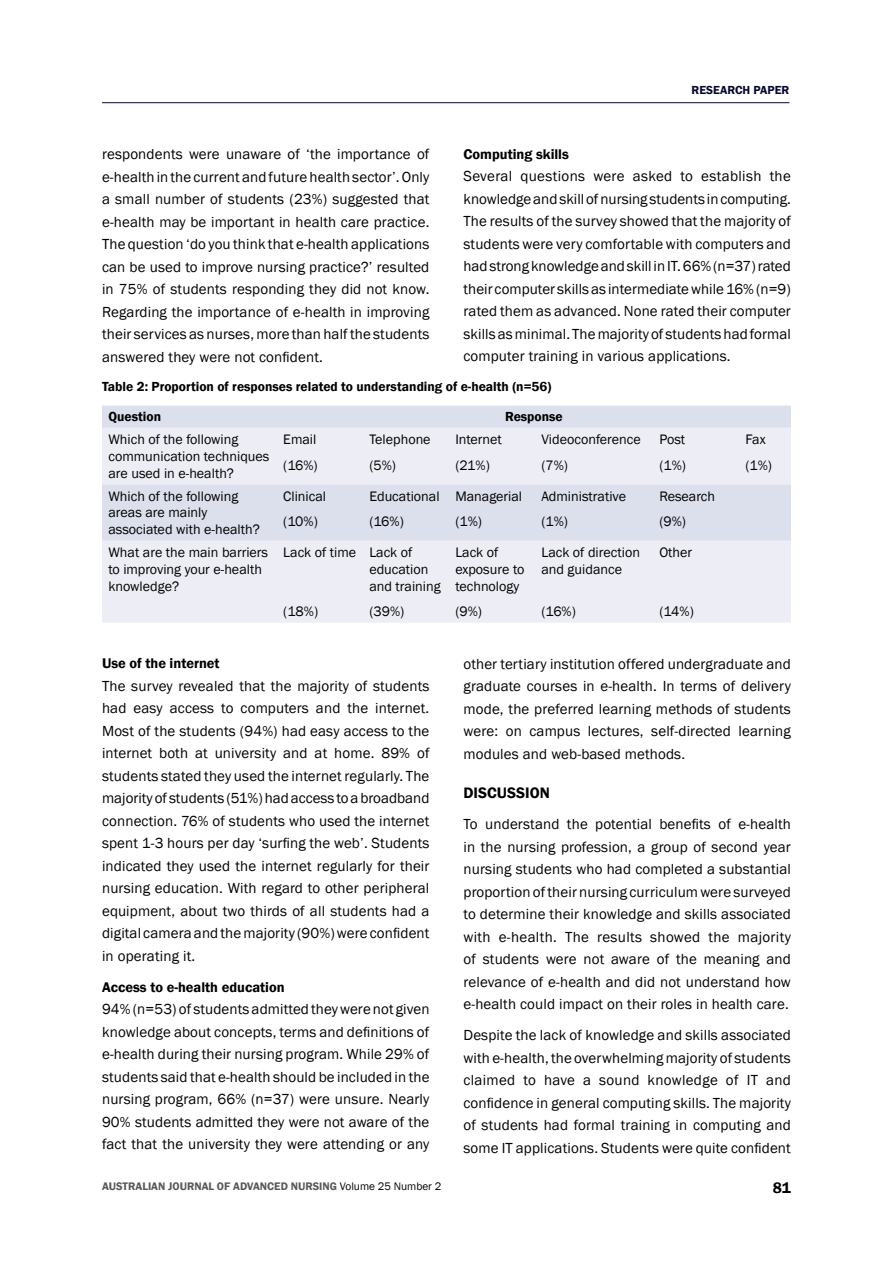
<style>
.page{position:relative;width:893px;height:1263px;background:#fff}
.page>*{position:absolute;margin:0;border:0;box-sizing:border-box;transform-origin:0 0}
.t1{font:600 15.6px "Franklin Gothic";color:#000}
.t2{font:15px/22.5px "Franklin Gothic";letter-spacing:.01em;color:#000;text-align:justify}
.t3{font:600 14.4px "Franklin Gothic";color:#000}
.t4{font:14.1px/17px "Franklin Gothic";color:#000}
.t5{font:600 13.5px "Franklin Gothic";color:#000}
.t6{font:600 12px "Franklin Gothic";color:#070a2d}
.t7{font:600 11.25px "Franklin Gothic";color:#58585a}
.s1{font-weight:400;color:#000}
</style>
<div class="page">
<div style="left:102px;top:406px;width:689px;height:22px;background:#dcdfec"></div>
<svg style="left:102px;top:428px;width:689px;height:195px;background:#e8e9f2"></svg>
<hr style="left:102px;top:102px;width:687px;height:1px;background:#070a2d">
<p class="t6" style="left:691px;top:83px;width:99px">RESEARCH PAPER</p>
<p class="t2" style="left:102px;top:143px;width:329px">respondents were unaware of ‘the importance of e‑health in the current and future health sector’. Only a small number of students (23%) suggested that e‑health may be important in health care practice.<br>The question ‘do you think that e‑health applications can be used to improve nursing practice?’ resulted in 75% of students responding they did not know.<br>Regarding the importance of e‑health in improving their services as nurses, more than half the students answered they were not confident.</p>
<p class="t3" style="left:463px;top:145px;width:107px">Computing skills</p>
<p class="t2" style="left:463px;top:165px;width:329px">Several questions were asked to establish the knowledge and skill of nursing students in computing.<br>The results of the survey showed that the majority of students were very comfortable with computers and had strong knowledge and skill in IT. 66% (n=37) rated their computer skills as intermediate while 16% (n=9) rated them as advanced. None rated their computer skills as minimal. The majority of students had formal computer training in various applications.</p>
<p class="t5" style="left:102px;top:378px;width:451px">Table 2: Proportion of responses related to understanding of e‑health (n=56)</p>
<p class="t5" style="left:108px;top:409px;width:54px">Question</p>
<p class="t5" style="left:505px;top:409px;width:59px">Response</p>
<p class="t4" style="left:108px;top:431px;width:162px">Which of the following communication techniques are used in e‑health?</p>
<p class="t4" style="left:283px;top:427px;width:36px;line-height:25.3px">Email (16%)</p>
<p class="t4" style="left:369px;top:427px;width:63px;line-height:25.3px">Telephone (5%)</p>
<p class="t4" style="left:455px;top:427px;width:48px;line-height:25.3px">Internet (21%)</p>
<p class="t4" style="left:541px;top:427px;width:101px;line-height:25.3px">Videoconference (7%)</p>
<p class="t4" style="left:659px;top:427px;width:28px;line-height:25.3px">Post (1%)</p>
<p class="t4" style="left:745px;top:427px;width:28px;line-height:25.3px">Fax (1%)</p>
<p class="t4" style="left:108px;top:488px;width:153px">Which of the following areas are mainly associated with e‑health?</p>
<p class="t4" style="left:283px;top:483px;width:44px;line-height:25.3px">Clinical (10%)</p>
<p class="t4" style="left:369px;top:483px;width:72px;line-height:25.3px">Educational (16%)</p>
<p class="t4" style="left:455px;top:483px;width:68px;line-height:25.3px">Managerial (1%)</p>
<p class="t4" style="left:541px;top:483px;width:86px;line-height:25.3px">Administrative (1%)</p>
<p class="t4" style="left:659px;top:483px;width:57px;line-height:25.3px">Research (9%)</p>
<p class="t4" style="left:108px;top:544px;width:161px">What are the main barriers to improving your e‑health knowledge?</p>
<p class="t4" style="left:283px;top:544px;width:75px">Lack of time</p>
<p class="t4" style="left:283px;top:603px;width:36px">(18%)</p>
<p class="t4" style="left:369px;top:544px;width:73px">Lack of education and training</p>
<p class="t4" style="left:369px;top:603px;width:36px">(39%)</p>
<p class="t4" style="left:455px;top:544px;width:71px">Lack of exposure to technology</p>
<p class="t4" style="left:455px;top:603px;width:28px">(9%)</p>
<p class="t4" style="left:541px;top:544px;width:100px">Lack of direction and guidance</p>
<p class="t4" style="left:541px;top:603px;width:36px">(16%)</p>
<p class="t4" style="left:659px;top:544px;width:34px">Other</p>
<p class="t4" style="left:659px;top:603px;width:36px">(14%)</p>
<p class="t3" style="left:102px;top:654px;width:119px">Use of the internet</p>
<p class="t2" style="left:102px;top:675px;width:329px">The survey revealed that the majority of students had easy access to computers and the internet.<br>Most of the students (94%) had easy access to the internet both at university and at home. 89% of students stated they used the internet regularly. The majority of students (51%) had access to a broadband connection. 76% of students who used the internet spent 1‑3 hours per day ‘surfing the web’. Students indicated they used the internet regularly for their nursing education. With regard to other peripheral equipment, about two thirds of all students had a digital camera and the majority (90%)were confident in operating it.</p>
<p class="t3" style="left:102px;top:978px;width:184px">Access to e‑health education</p>
<p class="t2" style="left:102px;top:998px;width:329px">94% (n=53) of students admitted they were not given knowledge about concepts, terms and definitions of e‑health during their nursing program. While 29% of students said that e‑health should be included in the nursing program, 66% (n=37) were unsure. Nearly 90% students admitted they were not aware of the fact that the university they were attending or any</p>
<p class="t2" style="left:463px;top:653px;width:329px">other tertiary institution offered undergraduate and graduate courses in e‑health. In terms of delivery mode, the preferred learning methods of students were: on campus lectures, self‑directed learning modules and web‑based methods.</p>
<p class="t1" style="left:463px;top:783px;width:88px">DISCUSSION</p>
<p class="t2" style="left:463px;top:813px;width:329px">To understand the potential benefits of e‑health in the nursing profession, a group of second year nursing students who had completed a substantial proportion of their nursing curriculum were surveyed to determine their knowledge and skills associated with e‑health. The results showed the majority of students were not aware of the meaning and relevance of e‑health and did not understand how e‑health could impact on their roles in health care.</p>
<p class="t2" style="left:463px;top:1024px;width:329px">Despite the lack of knowledge and skills associated with e‑health, the overwhelming majority of students claimed to have a sound knowledge of IT and confidence in general computing skills. The majority of students had formal training in computing and some IT applications. Students were quite confident</p>
<p class="t7" style="left:102px;top:1179px;width:341px">AUSTRALIAN JOURNAL OF ADVANCED NURSING <span class="s1">Volume 25 Number 2</span></p>
<p class="t1" style="left:773px;top:1178px;width:10px">81</p>
</div>
